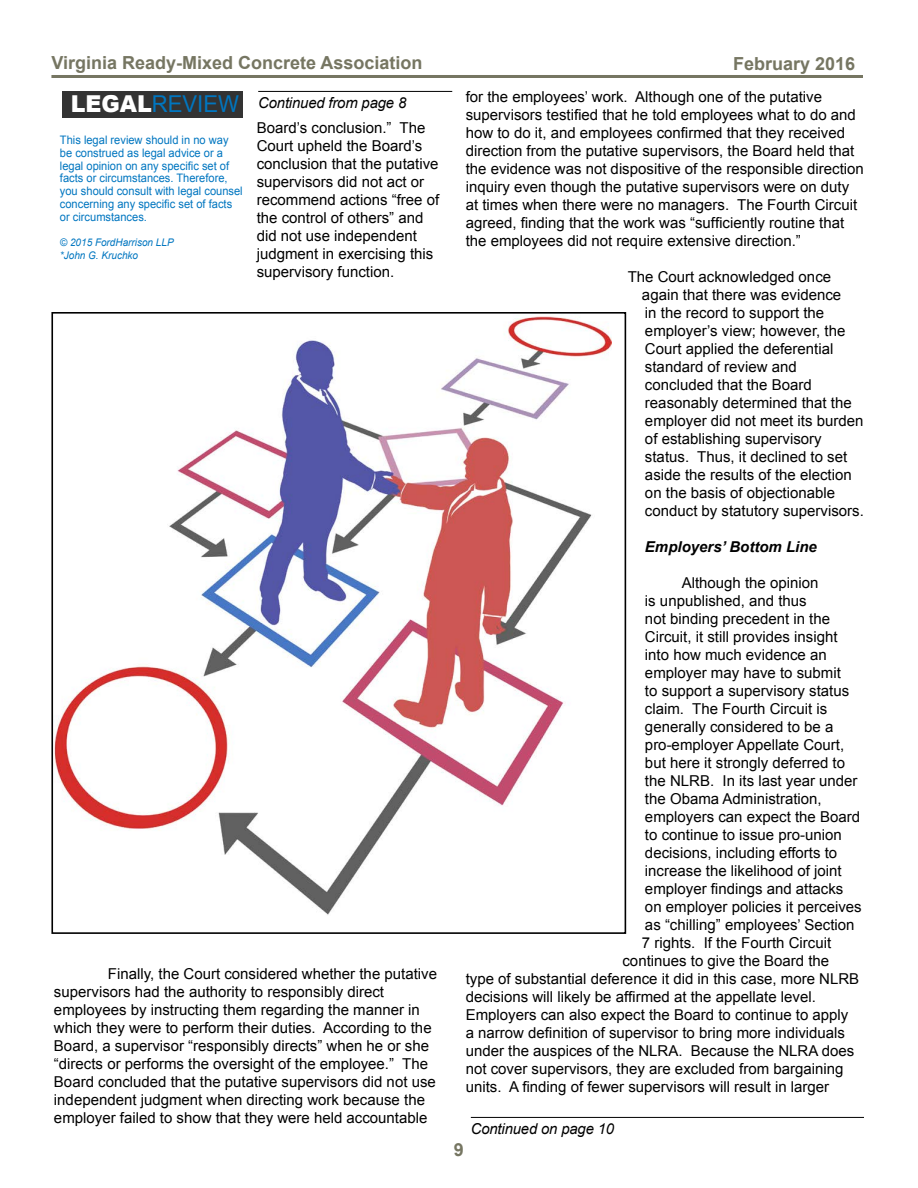
<style>
.page{position:relative;width:918px;height:1188px;background:#fff}
.page>*{position:absolute;margin:0;border:0;box-sizing:border-box;transform-origin:0 0}
.t1{font:23.25px "Arial";color:#0076c0;scale:.95 1}
.t2{font:700 18px "Arial";color:#767662}
.t3{font:15px/18px "Arial";color:#000}
.t4{font:italic 15px "Arial";letter-spacing:-.01em;color:#000}
.t5{font:italic 700 15px "Arial";color:#000}
.t6{font:11.7px/12.8px "Arial";color:#0076c0;scale:.95 1}
.t7{font:italic 10.5px/12.8px "Arial";color:#0076c0;scale:.95 1}
.s1{font-weight:900;color:#fff}
</style>
<div class="page">
<hr style="left:53px;top:75px;width:810px;height:3px;background:#767662">
<div style="left:63px;top:91px;width:180px;height:27px;background:#333"></div>
<img style="left:54px;top:316px;width:558px;height:599px">
<hr style="left:471px;top:1117px;width:393px;height:1px;background:#000">
<hr style="left:258px;top:91px;width:194px;height:1px;background:#000">
<p class="t2" style="left:51px;top:50px;width:373px">Virginia Ready-Mixed Concrete Association</p>
<p class="t2" style="left:733px;top:52px;width:124px">February 2016</p>
<h1 class="t1" style="left:71px;top:89px;width:179px"><span class="s1">LEGAL</span>REVIEW</h1>
<p class="t6" style="left:60px;top:134px;width:194px">This legal review should in no way be construed as legal advice or a legal opinion on any specific set of facts or circumstances. Therefore, you should consult with legal counsel concerning any specific set of facts or circumstances.</p>
<p class="t7" style="left:60px;top:236px;width:121px">© 2015 FordHarrison LLP *John G. Kruchko</p>
<p class="t4" style="left:258px;top:93px;width:150px">Continued from page 8</p>
<p class="t3" style="left:257px;top:119px;width:184px">Board’s conclusion.” The<br>Court upheld the Board’s conclusion that the putative supervisors did not act or recommend actions “free of the control of others” and did not use independent judgment in exercising this supervisory function.</p>
<p class="t3" style="left:54px;top:965px;width:385px;text-indent:54px">Finally, the Court considered whether the putative supervisors had the authority to responsibly direct employees by instructing them regarding the manner in which they were to perform their duties. According to the Board, a supervisor “responsibly directs” when he or she “directs or performs the oversight of the employee.” The Board concluded that the putative supervisors did not use independent judgment when directing work because the employer failed to show that they were held accountable</p>
<p class="t3" style="left:466px;top:88px;width:400px">for the employees’ work. Although one of the putative supervisors testified that he told employees what to do and how to do it, and employees confirmed that they received direction from the putative supervisors, the Board held that the evidence was not dispositive of the responsible direction inquiry even though the putative supervisors were on duty at times when there were no managers. The Fourth Circuit agreed, finding that the work was “sufficiently routine that the employees did not require extensive direction.”</p>
<p class="t3" style="left:642px;top:268px;width:223px;text-indent:-14px">The Court acknowledged once again that there was evidence<br>in the record to support the employer’s view; however, the<br>Court applied the deferential standard of review and concluded that the Board reasonably determined that the employer did not meet its burden of establishing supervisory status. Thus, it declined to set aside the results of the election on the basis of objectionable conduct by statutory supervisors.</p>
<p class="t5" style="left:645px;top:537px;width:173px">Employers’ Bottom Line</p>
<p class="t3" style="left:682px;top:574px;width:138px">Although the opinion</p>
<p class="t3" style="left:645px;top:592px;width:163px">is unpublished, and thus</p>
<p class="t3" style="left:645px;top:610px;width:187px">not binding precedent in the</p>
<p class="t3" style="left:645px;top:628px;width:194px">Circuit, it still provides insight</p>
<p class="t3" style="left:645px;top:646px;width:183px">into how much evidence an</p>
<p class="t3" style="left:645px;top:664px;width:197px">employer may have to submit</p>
<p class="t3" style="left:645px;top:682px;width:206px">to support a supervisory status</p>
<p class="t3" style="left:645px;top:700px;width:184px">claim. The Fourth Circuit is</p>
<p class="t3" style="left:645px;top:718px;width:190px">generally considered to be a</p>
<p class="t3" style="left:645px;top:736px;width:201px">pro-employer Appellate Court,</p>
<p class="t3" style="left:645px;top:754px;width:202px">but here it strongly deferred to</p>
<p class="t3" style="left:645px;top:772px;width:214px">the NLRB. In its last year under</p>
<p class="t3" style="left:645px;top:790px;width:178px">the Obama Administration,</p>
<p class="t3" style="left:645px;top:808px;width:217px">employers can expect the Board</p>
<p class="t3" style="left:645px;top:826px;width:198px">to continue to issue pro-union</p>
<p class="t3" style="left:645px;top:844px;width:194px">decisions, including efforts to</p>
<p class="t3" style="left:645px;top:862px;width:198px">increase the likelihood of joint</p>
<p class="t3" style="left:645px;top:880px;width:200px">employer findings and attacks</p>
<p class="t3" style="left:645px;top:898px;width:218px">on employer policies it perceives</p>
<p class="t3" style="left:645px;top:916px;width:211px">as “chilling” employees’ Section</p>
<p class="t3" style="left:642px;top:934px;width:191px">7 rights. If the Fourth Circuit</p>
<p class="t3" style="left:622px;top:952px;width:208px">continues to give the Board the</p>
<p class="t3" style="left:466px;top:970px;width:395px">type of substantial deference it did in this case, more NLRB</p>
<p class="t3" style="left:466px;top:988px;width:352px">decisions will likely be affirmed at the appellate level.</p>
<p class="t3" style="left:466px;top:1006px;width:384px">Employers can also expect the Board to continue to apply</p>
<p class="t3" style="left:466px;top:1024px;width:381px">a narrow definition of supervisor to bring more individuals</p>
<p class="t3" style="left:466px;top:1042px;width:390px">under the auspices of the NLRA. Because the NLRA does</p>
<p class="t3" style="left:466px;top:1060px;width:379px">not cover supervisors, they are excluded from bargaining</p>
<p class="t3" style="left:466px;top:1078px;width:365px">units. A finding of fewer supervisors will result in larger</p>
<p class="t2" style="left:454px;top:1137px;width:12px">9</p>
<p class="t4" style="left:471px;top:1119px;width:145px">Continued on page 10</p>
</div>
